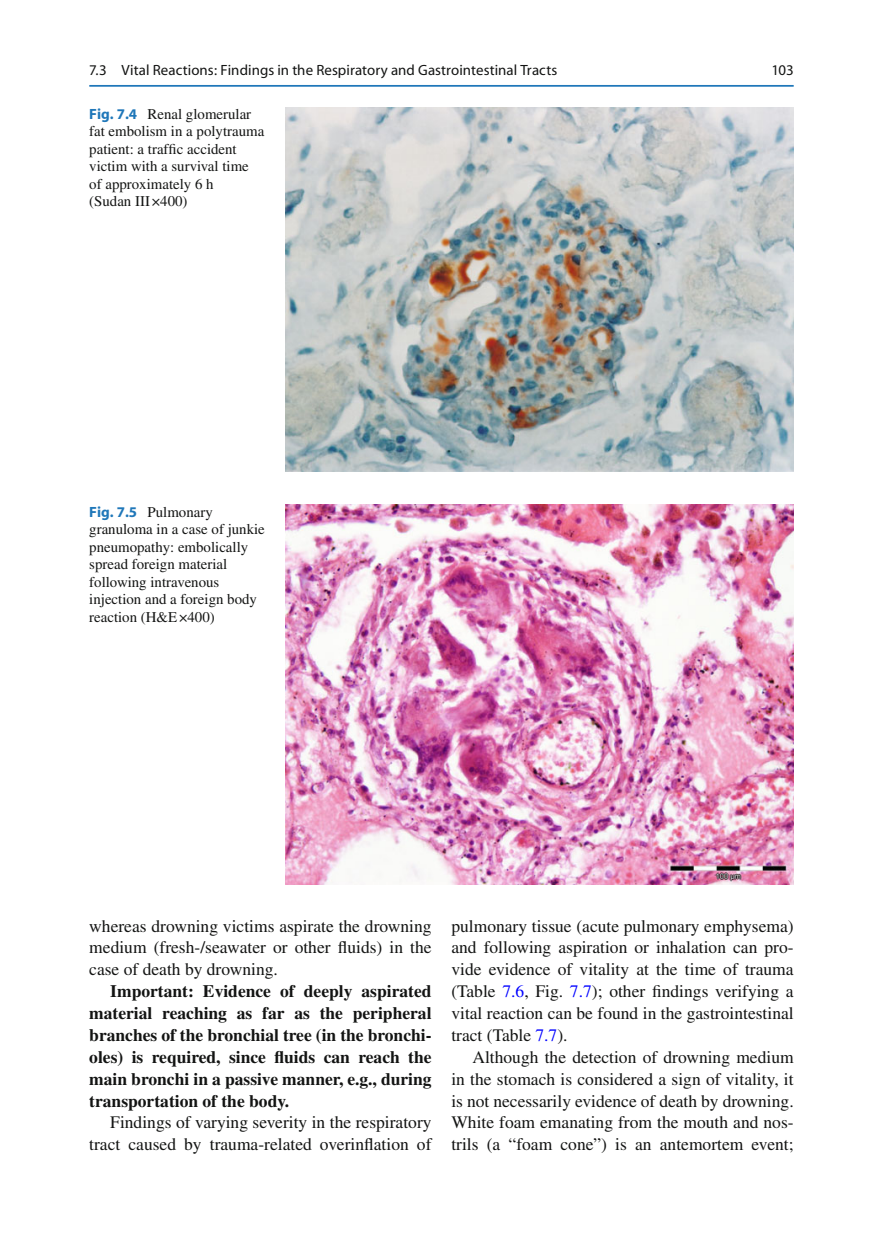
<style>
.page{position:relative;width:883px;height:1260px;background:#fff}
.page>*{position:absolute;margin:0;border:0;box-sizing:border-box;transform-origin:0 0}
.t1{font:17.5px/21.9px "Times";color:#131413;text-align:justify}
.t2{font:700 17.5px/21.9px "Times";color:#131413;text-align:justify}
.t3{font:14.88px/17.5px "Times";color:#131413}
.t4{font:14.88px "Myriad";letter-spacing:.005em;color:#131413}
.s1{font-family:"Myriad";font-weight:700;color:#1f77b9}
.s2{color:#00f}
</style>
<div class="page">
<img style="left:285px;top:107px;width:509px;height:364px">
<img style="left:285px;top:505px;width:509px;height:380px">
<hr style="left:89px;top:85px;width:705px;height:2px;background:#1f77b9">
<p class="t4" style="left:89px;top:64px;width:470px">7.3 Vital Reactions: Findings in the Respiratory and Gastrointestinal Tracts</p>
<p class="t3" style="left:89px;top:106px;width:177px"><span class="s1">Fig. 7.4</span> Renal glomerular fat embolism in a polytrauma patient: a traffic accident victim with a survival time of approximately 6 h<br>(Sudan III ×400)</p>
<p class="t3" style="left:89px;top:504px;width:177px"><span class="s1">Fig. 7.5</span> Pulmonary granuloma in a case of junkie pneumopathy: embolically spread foreign material following intravenous injection and a foreign body reaction (H&amp;E ×400)</p>
<p class="t4" style="left:772px;top:64px;width:24px">103</p>
<p class="t1" style="left:89px;top:916px;width:344px">whereas drowning victims aspirate the drowning medium (fresh-/seawater or other fluids) in the case of death by drowning.</p>
<p class="t2" style="left:89px;top:982px;width:344px;text-indent:21px">Important: Evidence of deeply aspirated material reaching as far as the peripheral branches of the bronchial tree (in the bronchi&shy;oles) is required, since fluids can reach the main bronchi in a passive manner, e.g., during transportation of the body.</p>
<p class="t1" style="left:89px;top:1113px;width:344px;text-align:right">Findings of varying severity in the respiratory tract caused by trauma-related overinflation of</p>
<p class="t1" style="left:451px;top:916px;width:344px">pulmonary tissue (acute pulmonary emphysema) and following aspiration or inhalation can pro&shy;vide evidence of vitality at the time of trauma (Table <span class="s2">7.6</span> , Fig. <span class="s2">7.7</span> ); other findings verifying a vital reaction can be found in the gastrointestinal tract (Table <span class="s2">7.7</span> ).</p>
<p class="t1" style="left:451px;top:1048px;width:344px;text-indent:21px">Although the detection of drowning medium in the stomach is considered a sign of vitality, it is not necessarily evidence of death by drowning.<br>White foam emanating from the mouth and nos&shy;trils (a “foam cone”) is an antemortem event;</p>
</div>
